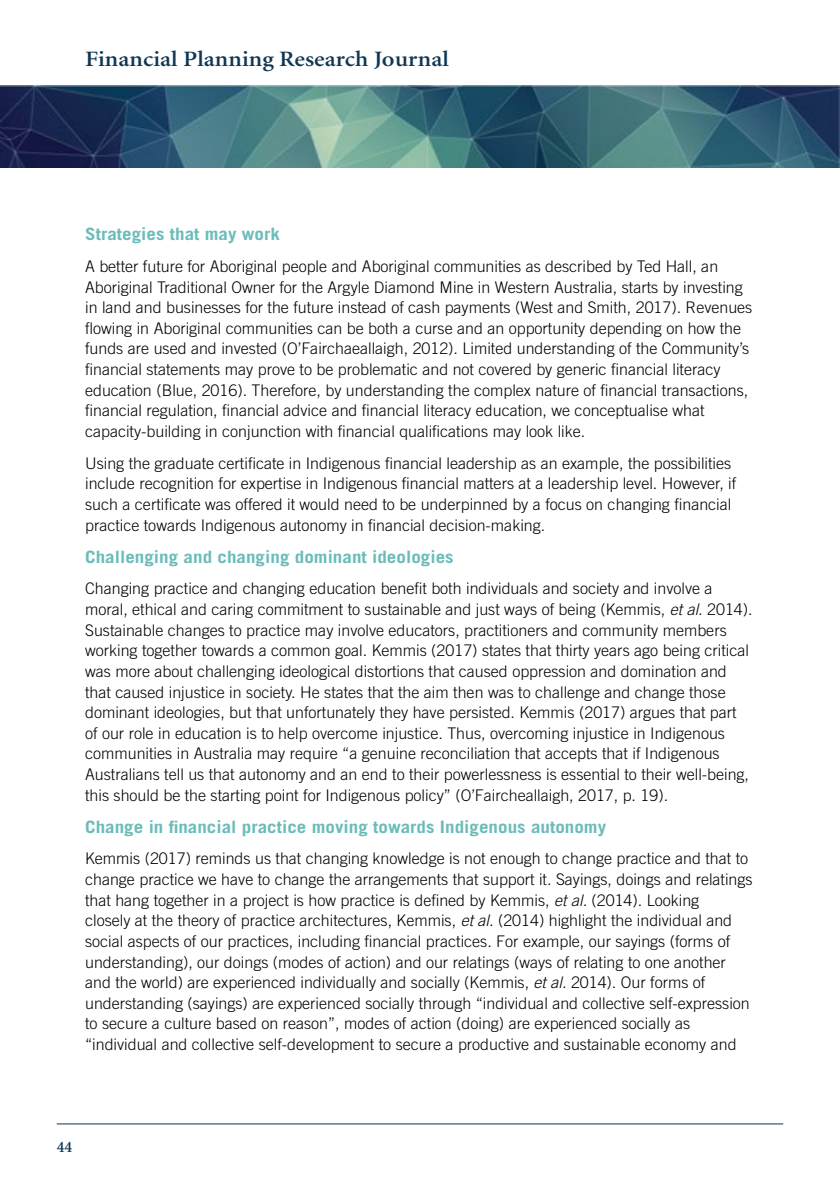
<style>
.page{position:relative;width:840px;height:1191px;background:#fff}
.page>*{position:absolute;margin:0;border:0;box-sizing:border-box;transform-origin:0 0}
.t1{font:600 22px "Minion";color:#0f3754;scale:1.12 1}
.t2{font:700 17px "Trade Gothic";color:#6bbcb9;scale:1.12 1}
.t3{font:300 16px/20.6px "Trade Gothic";color:#000}
.t4{font:600 16px "Minion";color:#0f3754}
.s1{font-style:italic}
</style>
<div class="page">
<hr style="left:57px;top:1123px;width:725px;height:1px;background:#0f3754">
<img style="left:0;top:86px;width:839px;height:82px">
<h1 class="t1" style="left:85px;top:48px;width:326px">Financial Planning Research Journal</h1>
<p class="t2" style="left:85px;top:223px;width:175px">Strategies that may work</p>
<p class="t3" style="left:85px;top:256px;width:668px">A better future for Aboriginal people and Aboriginal communities as described by Ted Hall, an Aboriginal Traditional Owner for the Argyle Diamond Mine in Western Australia, starts by investing in land and businesses for the future instead of cash payments (West and Smith, 2017). Revenues flowing in Aboriginal communities can be both a curse and an opportunity depending on how the funds are used and invested (O’Fairchaeallaigh, 2012). Limited understanding of the Community’s financial statements may prove to be problematic and not covered by generic financial literacy education (Blue, 2016). Therefore, by understanding the complex nature of financial transactions, financial regulation, financial advice and financial literacy education, we conceptualise what capacity-building in conjunction with financial qualifications may look like.</p>
<p class="t3" style="left:85px;top:452px;width:652px">Using the graduate certificate in Indigenous financial leadership as an example, the possibilities include recognition for expertise in Indigenous financial matters at a leadership level. However, if such a certificate was offered it would need to be underpinned by a focus on changing financial practice towards Indigenous autonomy in financial decision-making.</p>
<p class="t2" style="left:85px;top:546px;width:330px">Challenging and changing dominant ideologies</p>
<p class="t3" style="left:85px;top:578px;width:668px">Changing practice and changing education benefit both individuals and society and involve a moral, ethical and caring commitment to sustainable and just ways of being (Kemmis, <span class="s1">et al.</span> 2014).<br>Sustainable changes to practice may involve educators, practitioners and community members working together towards a common goal. Kemmis (2017) states that thirty years ago being critical was more about challenging ideological distortions that caused oppression and domination and that caused injustice in society. He states that the aim then was to challenge and change those dominant ideologies, but that unfortunately they have persisted. Kemmis (2017) argues that part of our role in education is to help overcome injustice. Thus, overcoming injustice in Indigenous communities in Australia may require “a genuine reconciliation that accepts that if Indigenous Australians tell us that autonomy and an end to their powerlessness is essential to their well-being, this should be the starting point for Indigenous policy” (O’Faircheallaigh, 2017, p. 19).</p>
<p class="t2" style="left:85px;top:816px;width:466px">Change in financial practice moving towards Indigenous autonomy</p>
<p class="t3" style="left:85px;top:848px;width:668px">Kemmis (2017) reminds us that changing knowledge is not enough to change practice and that to change practice we have to change the arrangements that support it. Sayings, doings and relatings that hang together in a project is how practice is defined by Kemmis, <span class="s1">et al.</span> (2014). Looking<br>closely at the theory of practice architectures, Kemmis, <span class="s1">et al.</span> (2014) highlight the individual and social aspects of our practices, including financial practices. For example, our sayings (forms of understanding), our doings (modes of action) and our relatings (ways of relating to one another and the world) are experienced individually and socially (Kemmis, <span class="s1">et al.</span> 2014). Our forms of understanding (sayings) are experienced socially through “individual and collective self-expression to secure a culture based on reason”, modes of action (doing) are experienced socially as “individual and collective self-development to secure a productive and sustainable economy and</p>
<p class="t4" style="left:57px;top:1138px;width:17px">44</p>
</div>
